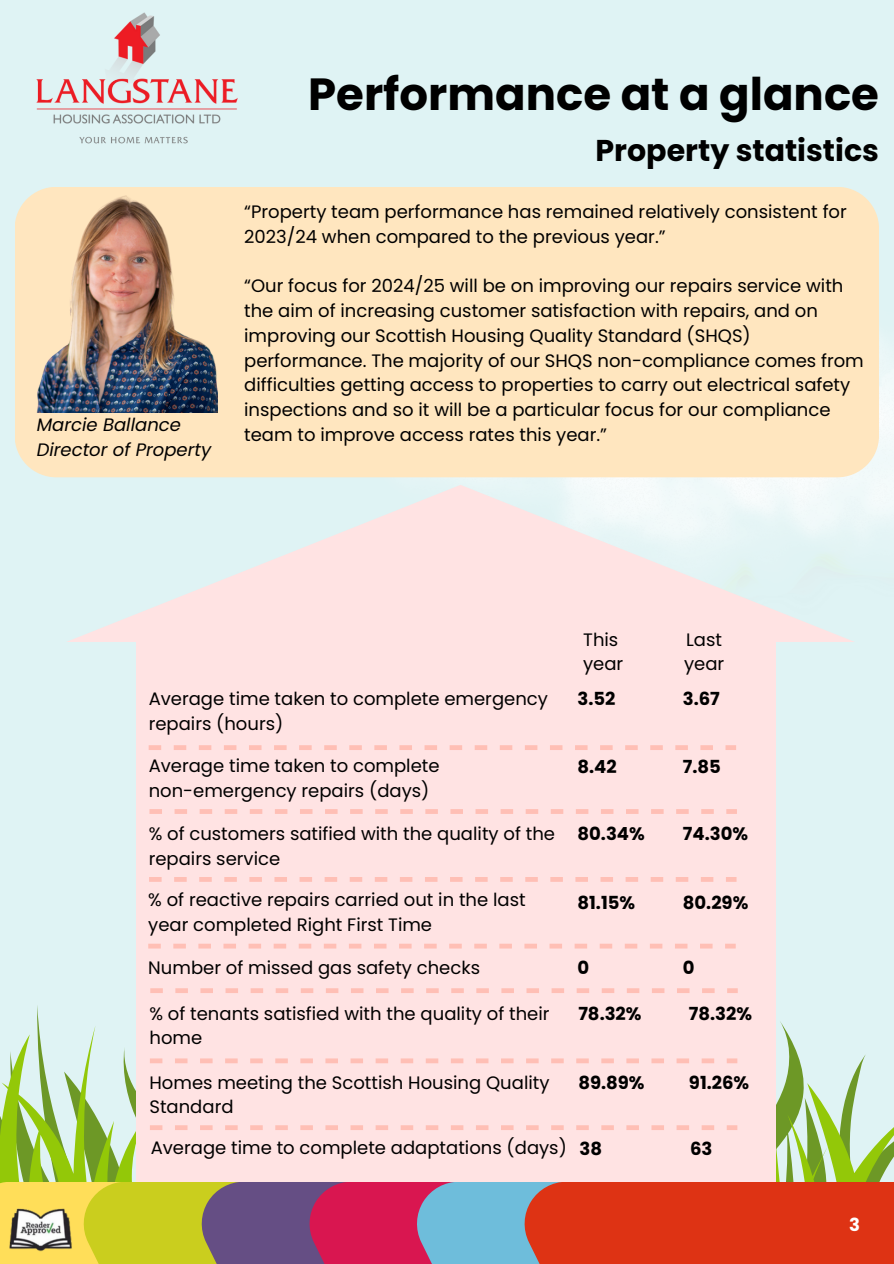
<style>
.page{position:relative;width:894px;height:1264px;background:#fff}
.page>*{position:absolute;margin:0;border:0;box-sizing:border-box;transform-origin:0 0}
.t1{font:700 45px "Poppins";color:#000}
.t2{font:700 30px "Poppins";color:#000}
.t3{font:18px/24.8px "Poppins";color:#000}
.t4{font:700 18px "Poppins";color:#000}
.t5{font:italic 18px "Poppins";color:#000}
.t6{font:700 18px "Poppins";color:#fff}
</style>
<div class="page">
<div style="left:0;top:0;width:893px;height:1263px;background:#dff3f4"></div>
<svg style="left:0;top:1003px;width:893px;height:179px"></svg>
<img style="left:367px;top:268px;width:526px;height:264px">
<img style="left:36px;top:12px;width:202px;height:132px">
<div style="left:136px;top:629px;width:639px;height:568px;background:#ffe3e3"></div>
<div style="left:0;top:1182px;width:383px;height:81px;background:#ffde59"></div>
<div style="left:84px;top:1182px;width:414px;height:81px;background:#cace1e"></div>
<div style="left:202px;top:1182px;width:414px;height:81px;background:#654e84"></div>
<div style="left:309px;top:1182px;width:415px;height:81px;background:#d91650"></div>
<div style="left:417px;top:1182px;width:414px;height:81px;background:#6ebddb"></div>
<div style="left:524px;top:1182px;width:369px;height:81px;background:#de3314"></div>
<div style="left:15px;top:187px;width:863px;height:290px;background:#ffe6bf"></div>
<img style="left:28px;top:190px;width:189px;height:222px">
<img style="left:9px;top:1208px;width:63px;height:44px">
<svg style="left:67px;top:485px;width:787px;height:157px;fill:#f9e6e6"></svg>
<svg style="left:149px;top:809px;width:587px;height:5px"></svg>
<svg style="left:149px;top:877px;width:587px;height:4px"></svg>
<svg style="left:148px;top:943px;width:587px;height:5px"></svg>
<svg style="left:150px;top:988px;width:587px;height:5px"></svg>
<svg style="left:150px;top:1058px;width:587px;height:5px"></svg>
<svg style="left:149px;top:745px;width:587px;height:5px"></svg>
<svg style="left:150px;top:1125px;width:587px;height:5px"></svg>
<p class="t5" style="left:37px;top:412px;width:146px">Marcie Ballance</p>
<p class="t5" style="left:37px;top:437px;width:176px">Director of Property</p>
<h2 class="t1" style="left:308px;top:63px;width:572px">Performance at a glance</h2>
<p class="t2" style="left:595px;top:129px;width:285px">Property statistics</p>
<p class="t3" style="left:244px;top:199px;width:604px">“Property team performance has remained relatively consistent for<br>2023/24 when compared to the previous year.”</p>
<p class="t3" style="left:244px;top:273px;width:621px">“Our focus for 2024/25 will be on improving our repairs service with the aim of increasing customer satisfaction with repairs, and on improving our Scottish Housing Quality Standard (SHQS) performance. The majority of our SHQS non-compliance comes from difficulties getting access to properties to carry out electrical safety inspections and so it will be a particular focus for our compliance team to improve access rates this year.”</p>
<h3 class="t3" style="left:583px;top:627px;width:37px">This</h3>
<h3 class="t3" style="left:583px;top:651px;width:42px">year</h3>
<p class="t3" style="left:686px;top:627px;width:37px">Last</p>
<p class="t3" style="left:683px;top:651px;width:42px">year</p>
<p class="t3" style="left:149px;top:686px;width:400px">Average time taken to complete emergency</p>
<p class="t4" style="left:577px;top:686px;width:39px">3.52</p>
<p class="t3" style="left:149px;top:711px;width:136px">repairs (hours)</p>
<p class="t3" style="left:149px;top:753px;width:292px">Average time taken to complete</p>
<p class="t3" style="left:149px;top:778px;width:282px">non-emergency repairs (days)</p>
<h3 class="t3" style="left:149px;top:821px;width:408px">% of customers satified with the quality of the repairs service</h3>
<p class="t4" style="left:577px;top:753px;width:41px">8.42</p>
<p class="t4" style="left:577px;top:821px;width:69px">80.34%</p>
<h3 class="t3" style="left:148px;top:887px;width:379px">% of reactive repairs carried out in the last</h3>
<p class="t4" style="left:577px;top:889px;width:59px">81.15%</p>
<h3 class="t3" style="left:148px;top:912px;width:285px">year completed Right First Time</h3>
<p class="t4" style="left:682px;top:686px;width:39px">3.67</p>
<h3 class="t4" style="left:682px;top:753px;width:40px">7.85</h3>
<h3 class="t4" style="left:682px;top:821px;width:67px">74.30%</h3>
<h3 class="t4" style="left:682px;top:889px;width:67px">80.29%</h3>
<p class="t3" style="left:148px;top:955px;width:333px">Number of missed gas safety checks</p>
<h3 class="t4" style="left:577px;top:955px;width:13px">0</h3>
<p class="t4" style="left:682px;top:955px;width:13px">0</p>
<p class="t3" style="left:149px;top:1000px;width:401px">% of tenants satisfied with the quality of their home</p>
<p class="t3" style="left:149px;top:1069px;width:401px">Homes meeting the Scottish Housing Quality<br>Standard</p>
<h3 class="t4" style="left:578px;top:1000px;width:65px">78.32%</h3>
<p class="t4" style="left:688px;top:1000px;width:65px">78.32%</p>
<p class="t4" style="left:578px;top:1069px;width:68px">89.89%</p>
<h3 class="t4" style="left:688px;top:1069px;width:62px">91.26%</h3>
<p class="t3" style="left:151px;top:1135px;width:417px">Average time to complete adaptations (days)</p>
<p class="t4" style="left:579px;top:1135px;width:24px">38</p>
<h3 class="t4" style="left:690px;top:1135px;width:24px">63</h3>
<p class="t6" style="left:848px;top:1212px;width:12px">3</p>
</div>
